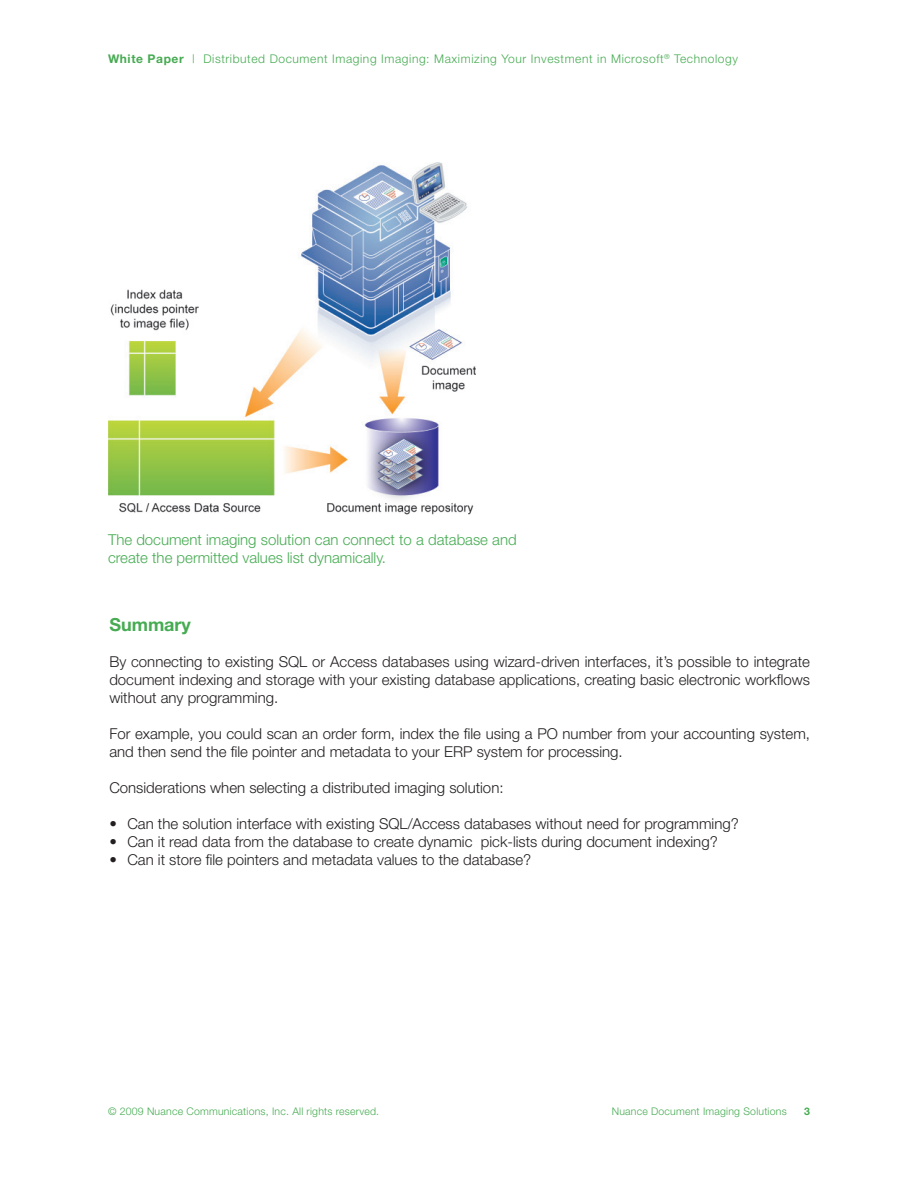
<style>
.page{position:relative;width:918px;height:1188px;background:#fff}
.page>*{position:absolute;margin:0;border:0;box-sizing:border-box;transform-origin:0 0}
.t1{font:700 18px "Helvetica Neue";color:#46ab52}
.t2{font:300 15px/18px "Helvetica Neue";color:#231f20;text-align:justify}
.t3{font:300 15px/18px "Helvetica Neue";color:#46ab52}
.t4{font:300 12px "Helvetica Neue";letter-spacing:.05em;color:#46ab52}
.t5{font:300 10.5px "Helvetica Neue";letter-spacing:.02em;color:#46ab52}
.t6{font:700 10.5px "Helvetica Neue";color:#46ab52}
.s1{font-weight:700}
</style>
<div class="page">
<img style="left:108px;top:162px;width:368px;height:353px">
<p class="t4" style="left:108px;top:55px;width:632px"><span class="s1">White Paper</span> | Distributed Document Imaging Imaging: Maximizing Your Investment in Microsoft<sup>®</sup> Technology</p>
<p class="t3" style="left:108px;top:532px;width:410px">The document imaging solution can connect to a database and create the permitted values list dynamically.</p>
<p class="t1" style="left:109px;top:618px;width:83px">Summary</p>
<p class="t2" style="left:109px;top:654px;width:702px">By connecting to existing SQL or Access databases using wizard-driven interfaces, it’s possible to integrate document indexing and storage with your existing database applications, creating basic electronic workflows without any programming.</p>
<p class="t2" style="left:109px;top:726px;width:702px">For example, you could scan an order form, index the file using a PO number from your accounting system, and then send the file pointer and metadata to your ERP system for processing.</p>
<p class="t2" style="left:109px;top:780px;width:396px">Considerations when selecting a distributed imaging solution:</p>
<p class="t2" style="left:109px;top:816px;width:631px">• Can the solution interface with existing SQL/Access databases without need for programming?</p>
<p class="t2" style="left:109px;top:834px;width:610px">• Can it read data from the database to create dynamic pick-lists during document indexing?</p>
<p class="t2" style="left:109px;top:852px;width:423px">• Can it store file pointers and metadata values to the database?</p>
<p class="t5" style="left:108px;top:1108px;width:273px">© 2009 Nuance Communications, Inc. All rights reserved.</p>
<p class="t5" style="left:612px;top:1108px;width:176px">Nuance Document Imaging Solutions</p>
<p class="t6" style="left:804px;top:1108px;width:7px">3</p>
</div>
